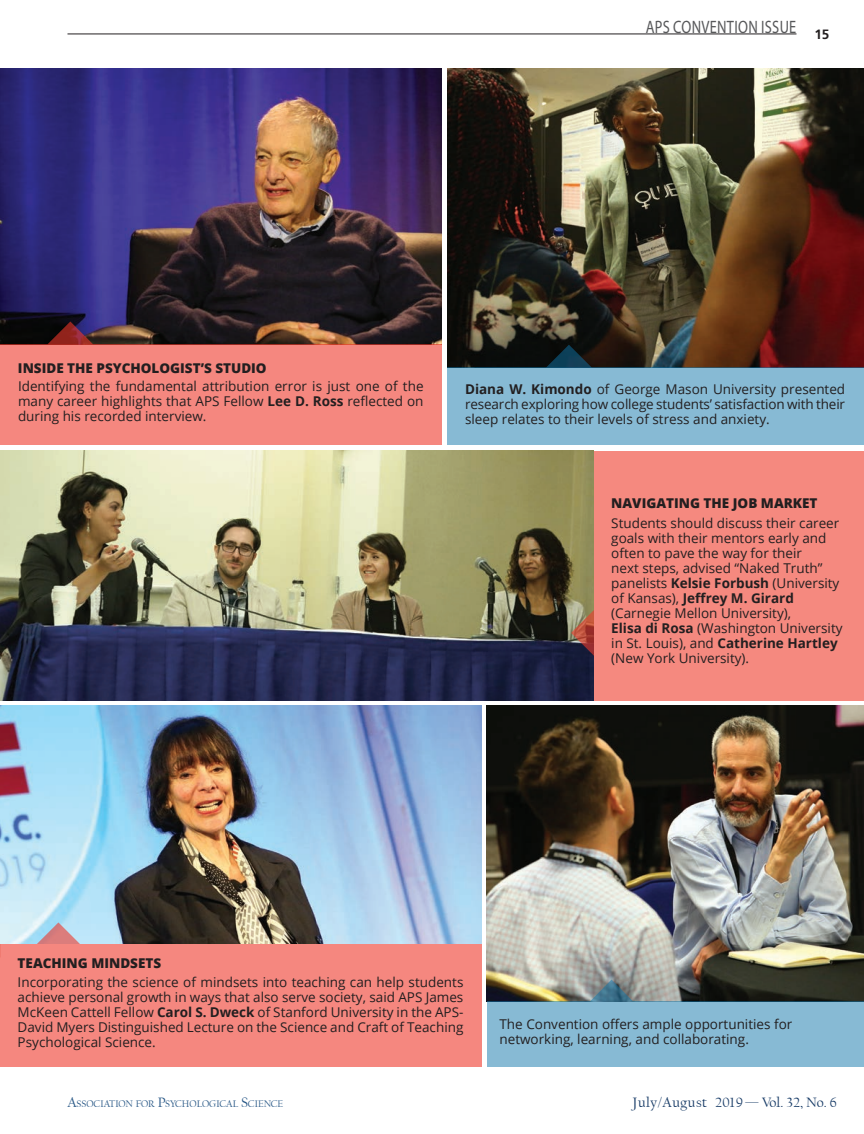
<style>
.page{position:relative;width:864px;height:1134px;background:#fff}
.page>*{position:absolute;margin:0;border:0;box-sizing:border-box;transform-origin:0 0}
.t1{font:18px "Myriad Pro";letter-spacing:.02em;color:#57585a;scale:.8 1}
.t2{font:14.25px "Californian FB";letter-spacing:.04em;color:#153965}
.t3{font:13.5px/15px "Open Sans";color:#231f20;text-align:justify}
.t4{font:800 13.5px "Open Sans";color:#231f20}
.t5{font:700 13.5px "Frutiger";color:#231f20}
.t6{font:10.05px "Californian FB";color:#265685}
.s1{font-weight:700}
.s2{font-size:14.25px}
</style>
<div class="page">
<img style="left:487px;top:706px;width:377px;height:295px">
<img style="left:447px;top:69px;width:417px;height:299px">
<img style="left:0;top:706px;width:482px;height:238px">
<img style="left:0;top:451px;width:594px;height:250px">
<img style="left:0;top:69px;width:442px;height:275px">
<img style="left:0;top:529px;width:1px;height:137px">
<svg style="left:35px;top:922px;width:46px;height:22px"></svg>
<div style="left:0;top:944px;width:482px;height:123px;background:#f5877f"></div>
<svg style="left:589px;top:980px;width:45px;height:21px"></svg>
<div style="left:487px;top:1001px;width:377px;height:66px;background:#87bad4"></div>
<svg style="left:546px;top:345px;width:46px;height:23px"></svg>
<div style="left:447px;top:368px;width:417px;height:77px;background:#87bad4"></div>
<svg style="left:571px;top:610px;width:23px;height:46px"></svg>
<div style="left:594px;top:451px;width:270px;height:250px;background:#f5897f"></div>
<hr style="left:0;top:956px;width:1px;height:111px;background:#1075a8">
<svg style="left:47px;top:321px;width:46px;height:23px"></svg>
<div style="left:0;top:344px;width:442px;height:101px;background:#f5877f"></div>
<hr style="left:68px;top:34px;width:728px;height:1px;background:#231f20">
<p class="t4" style="left:18px;top:357px;width:250px">INSIDE THE PSYCHOLOGIST’S STUDIO</p>
<h1 class="t1" style="left:646px;top:16px;width:190px">APS CONVENTION ISSUE</h1>
<p class="t5" style="left:814px;top:26px;width:17px">15</p>
<p class="t3" style="left:18px;top:379px;width:407px">Identifying the fundamental attribution error is just one of the many career highlights that APS Fellow <span class="s1">Lee D. Ross</span> reflected on during his recorded interview.</p>
<p class="t3" style="left:465px;top:381px;width:382px"><span class="s1">Diana W. Kimondo</span> of George Mason University presented research exploring how college students’ satisfaction with their sleep relates to their levels of stress and anxiety.</p>
<p class="t4" style="left:611px;top:493px;width:208px">NAVIGATING THE JOB MARKET</p>
<p class="t3" style="left:611px;top:515px;width:233px;text-align:left">Students should discuss their career goals with their mentors early and often to pave the way for their<br>next steps, advised “Naked Truth” panelists <span class="s1">Kelsie Forbush</span> (University of Kansas), <span class="s1">Jeffrey M. Girard </span>(Carnegie Mellon University),<br><span class="s1">Elisa di Rosa</span> (Washington University in St. Louis), and <span class="s1">Catherine Hartley </span>(New York University).</p>
<p class="t4" style="left:18px;top:953px;width:145px">TEACHING MINDSETS</p>
<p class="t3" style="left:18px;top:974px;width:447px">Incorporating the science of mindsets into teaching can help students achieve personal growth in ways that also serve society, said APS James McKeen Cattell Fellow <span class="s1">Carol S. Dweck</span> of Stanford University in the APS-David Myers Distinguished Lecture on the Science and Craft of Teaching Psychological Science.</p>
<p class="t3" style="left:500px;top:1016px;width:294px">The Convention offers ample opportunities for networking, learning, and collaborating.</p>
<p class="t6" style="left:68px;top:1098px;width:217px"><span class="s2">A</span>SSOCIATION FOR <span class="s2">P</span>SYCHOLOGICAL <span class="s2">S</span>CIENCE</p>
<p class="t2" style="left:633px;top:1094px;width:206px">July/August 2019 — Vol. 32, No. 6</p>
</div>
